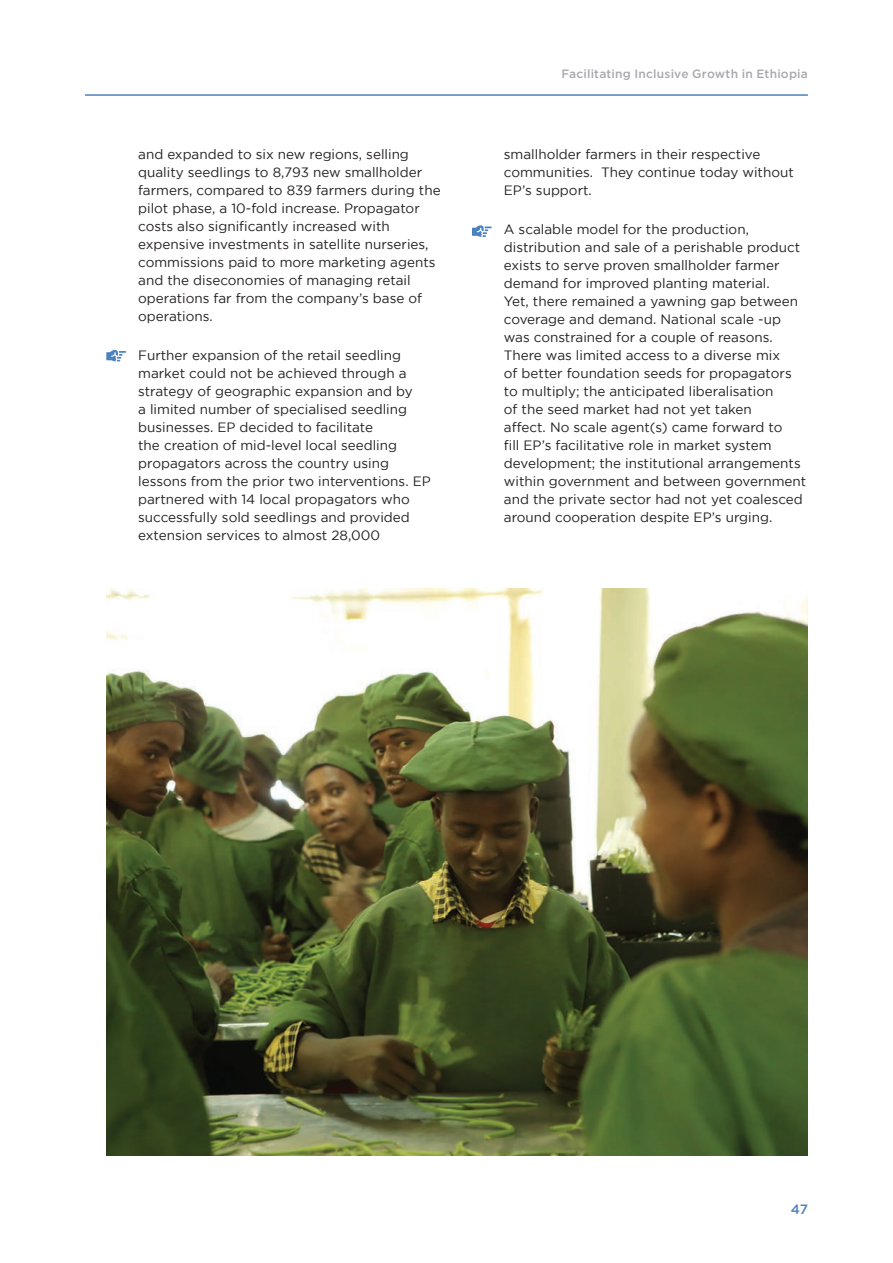
<style>
.page{position:relative;width:893px;height:1263px;background:#fff}
.page>*{position:absolute;margin:0;border:0;box-sizing:border-box;transform-origin:0 0}
.t1{font:13.5px/18px "Gotham";color:#231f20}
.bullet{font:500 13.5px "Gotham";color:#5080c1}
.bullet-2{font:500 12px "Gotham";letter-spacing:.015em;color:#a8a9ad}
</style>
<div class="page">
<hr style="left:85px;top:94px;width:723px;height:2px;background:#5080c1">
<svg style="left:106px;top:350px;width:20px;height:11px"></svg>
<svg style="left:472px;top:225px;width:20px;height:12px"></svg>
<img style="left:106px;top:588px;width:702px;height:567px">
<p class="t1" style="left:138px;top:145px;width:304px">and expanded to six new regions, selling quality seedlings to 8,793 new smallholder farmers, compared to 839 farmers during the pilot phase, a 10-fold increase. Propagator costs also significantly increased with expensive investments in satellite nurseries, commissions paid to more marketing agents and the diseconomies of managing retail operations far from the company’s base of operations.</p>
<p class="t1" style="left:138px;top:346px;width:294px">Further expansion of the retail seedling market could not be achieved through a strategy of geographic expansion and by<br>a limited number of specialised seedling businesses. EP decided to facilitate<br>the creation of mid-level local seedling propagators across the country using lessons from the prior two interventions. EP partnered with 14 local propagators who successfully sold seedlings and provided extension services to almost 28,000</p>
<p class="bullet-2" style="left:561px;top:66px;width:248px">Facilitating Inclusive Growth in Ethiopia</p>
<p class="t1" style="left:504px;top:145px;width:291px">smallholder farmers in their respective communities. They continue today without<br>EP’s support.</p>
<p class="t1" style="left:504px;top:220px;width:304px">A scalable model for the production, distribution and sale of a perishable product exists to serve proven smallholder farmer demand for improved planting material.<br>Yet, there remained a yawning gap between coverage and demand. National scale -up was constrained for a couple of reasons.<br>There was limited access to a diverse mix<br>of better foundation seeds for propagators to multiply; the anticipated liberalisation<br>of the seed market had not yet taken<br>affect. No scale agent(s) came forward to<br>fill EP’s facilitative role in market system development; the institutional arrangements within government and between government and the private sector had not yet coalesced around cooperation despite EP’s urging.</p>
<p class="bullet" style="left:791px;top:1200px;width:18px">47</p>
</div>
